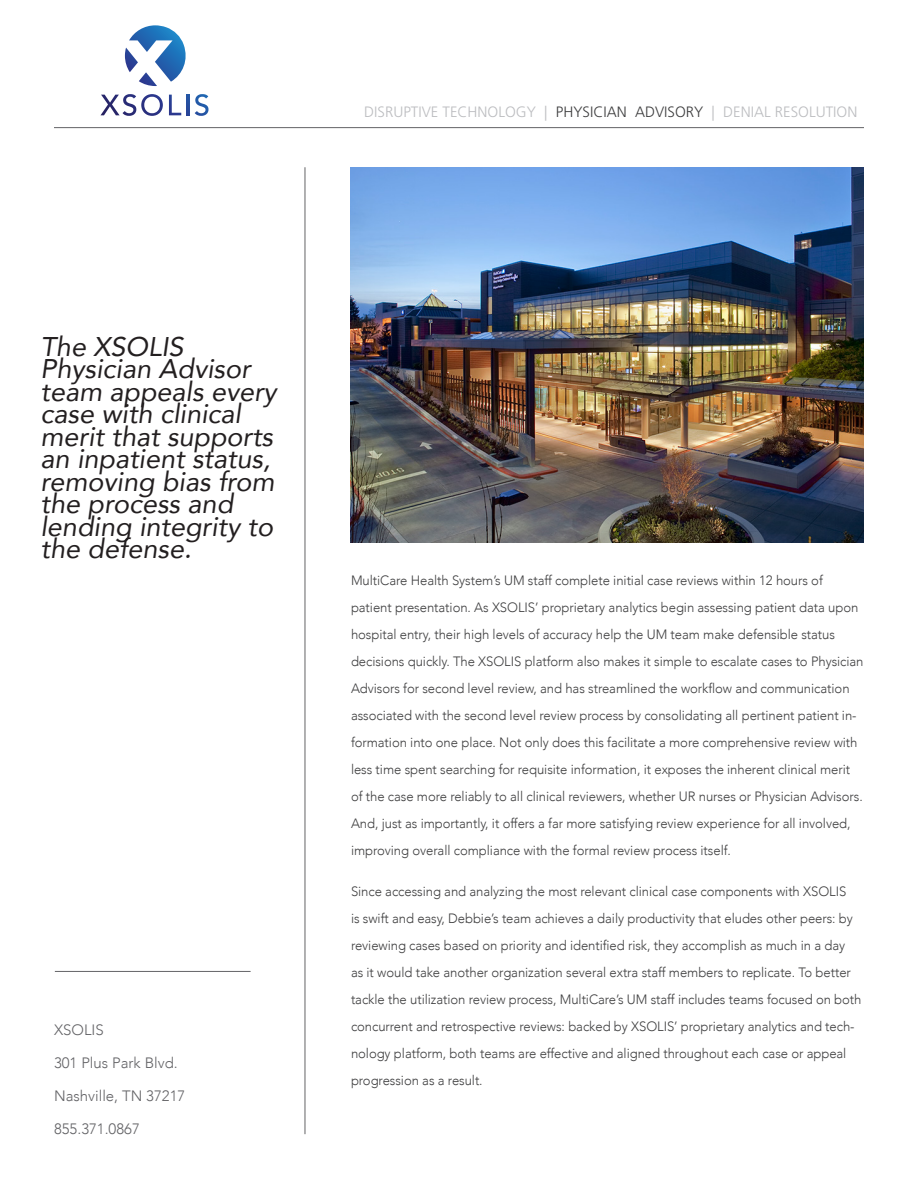
<style>
.page{position:relative;width:918px;height:1188px;background:#fff}
.page>*{position:absolute;margin:0;border:0;box-sizing:border-box;transform-origin:0 0}
.t1{font:italic 27px/22.5px "Avenir";color:#231f20}
.t2{font:300 15px "Frutiger LT Std";color:#bcbdc0}
.t3{font:300 15px "Avenir";color:#636366}
.XSOLIS_Body{font:300 13.5px/27px "Avenir";letter-spacing:-.005em;color:#3e3e3f}
.s1{color:#3e3e3f}
</style>
<div class="page">
<hr style="left:305px;top:167px;width:1px;height:967px;background:#636366">
<svg style="left:125px;top:25px;width:61px;height:61px"></svg>
<svg style="left:100px;top:94px;width:63px;height:22px"></svg>
<svg style="left:169px;top:95px;width:12px;height:20px"></svg>
<hr style="left:186px;top:95px;width:3px;height:20px;background:#264c9e">
<svg style="left:195px;top:94px;width:13px;height:22px"></svg>
<hr style="left:54px;top:127px;width:810px;height:1px;background:#636366">
<img style="left:351px;top:167px;width:513px;height:375px">
<hr style="left:55px;top:971px;width:196px;height:1px;background:#636366">
<p class="t2" style="left:364px;top:104px;width:495px">DISRUPTIVE TECHNOLOGY | <span class="s1">PHYSICIAN ADVISORY</span> | DENIAL RESOLUTION</p>
<p class="t1" style="left:40px;top:335px;width:145px">The XSOLIS</p>
<p class="t1" style="left:40px;top:357px;width:238px">Physician Advisor team appeals every case with clinical merit that supports an inpatient status, removing bias from the process and lending integrity to the defense.</p>
<p class="t3" style="left:54px;top:1021px;width:51px">XSOLIS</p>
<p class="t3" style="left:54px;top:1054px;width:125px">301 Plus Park Blvd.</p>
<p class="t3" style="left:54px;top:1087px;width:133px">Nashville, TN 37217</p>
<p class="t3" style="left:54px;top:1120px;width:87px">855.371.0867</p>
<p class="XSOLIS_Body" style="left:351px;top:567px;width:514px">MultiCare Health System’s UM staff complete initial case reviews within 12 hours of patient presentation. As XSOLIS’ proprietary analytics begin assessing patient data upon hospital entry, their high levels of accuracy help the UM team make defensible status decisions quickly. The XSOLIS platform also makes it simple to escalate cases to Physician Advisors for second level review, and has streamlined the workflow and communication associated with the second level review process by consolidating all pertinent patient in&shy;formation into one place. Not only does this facilitate a more comprehensive review with less time spent searching for requisite information, it exposes the inherent clinical merit of the case more reliably to all clinical reviewers, whether UR nurses or Physician Advisors.<br>And, just as importantly, it offers a far more satisfying review experience for all involved, improving overall compliance with the formal review process itself.</p>
<p class="XSOLIS_Body" style="left:351px;top:877px;width:512px">Since accessing and analyzing the most relevant clinical case components with XSOLIS<br>is swift and easy, Debbie’s team achieves a daily productivity that eludes other peers: by reviewing cases based on priority and identified risk, they accomplish as much in a day<br>as it would take another organization several extra staff members to replicate. To better tackle the utilization review process, MultiCare’s UM staff includes teams focused on both concurrent and retrospective reviews: backed by XSOLIS’ proprietary analytics and tech&shy;nology platform, both teams are effective and aligned throughout each case or appeal progression as a result.</p>
</div>
